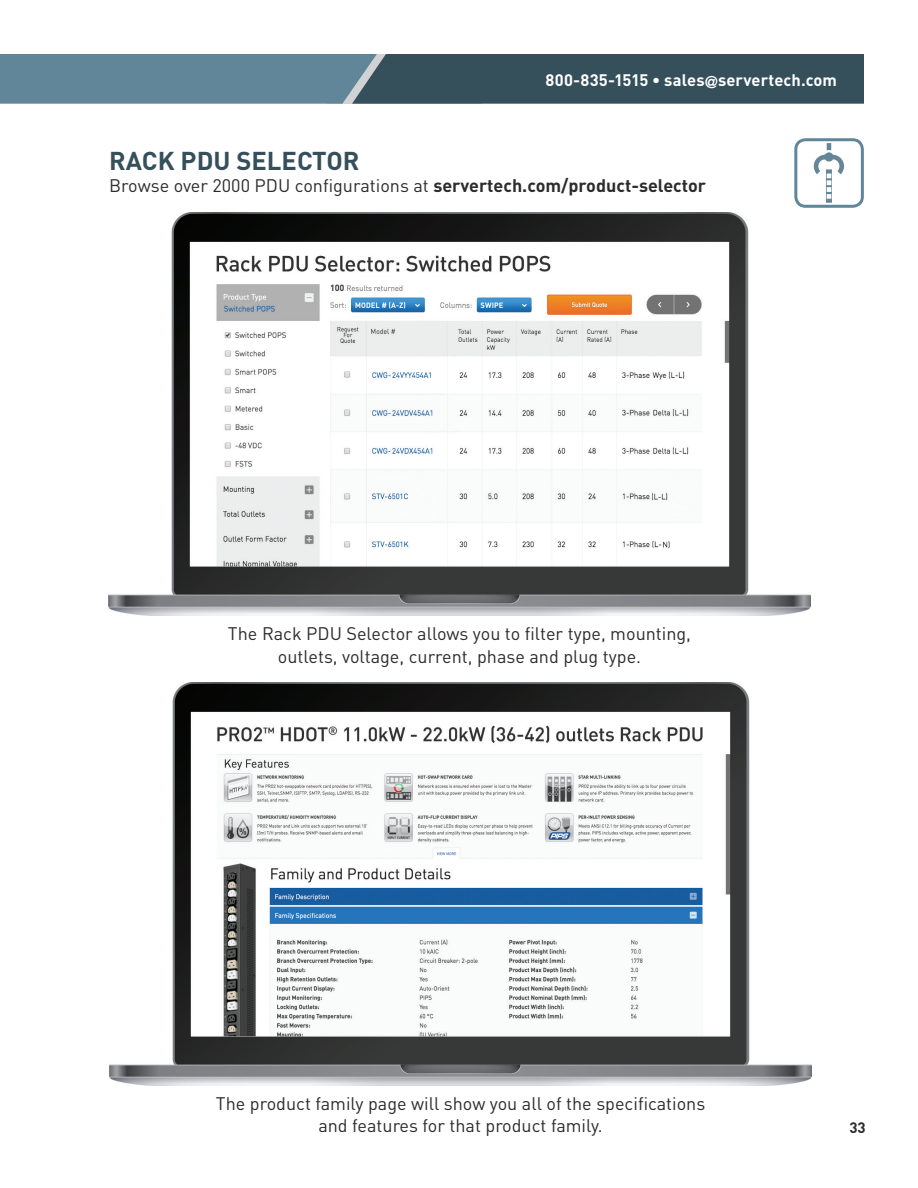
<style>
.page{position:relative;width:918px;height:1188px;background:#fff}
.page>*{position:absolute;margin:0;border:0;box-sizing:border-box;transform-origin:0 0}
.t1{font:700 25.5px "DIN Pro";color:#354f5b}
.t2{font:18px/22.5px "DIN Pro";color:#2b2c2b;text-align:center}
.t3{font:700 16.5px "DIN Pro";letter-spacing:.005em;color:#fff}
.t4{font:700 15px "DIN Pro";color:#2b2c2b}
.s1{font-family:"Helvetica Neue"}
.s2{font-weight:700}
</style>
<div class="page">
<svg style="left:0;top:54px;width:864px;height:50px;background:#4a6877"></svg>
<img style="left:109px;top:212px;width:702px;height:403px">
<img style="left:110px;top:682px;width:702px;height:403px">
<svg style="left:814px;top:143px;width:30px;height:60px"></svg>
<div style="left:794px;top:138px;width:70px;height:70px;border:3px solid #628699;border-radius:10px"></div>
<p class="t3" style="left:546px;top:69px;width:293px">800-835-1515 • sales<span class="s1">@</span>servertech.com</p>
<h1 class="t1" style="left:109px;top:143px;width:252px">RACK PDU SELECTOR</h1>
<p class="t2" style="left:109px;top:174px;width:598px">Browse over 2000 PDU configurations at <span class="s2">servertech.com/product-selector</span></p>
<p class="t2" style="left:228px;top:622px;width:465px">The Rack PDU Selector allows you to filter type, mounting, outlets, voltage, current, phase and plug type.</p>
<p class="t2" style="left:216px;top:1091px;width:491px">The product family page will show you all of the specifications and features for that product family.</p>
<p class="t4" style="left:849px;top:1117px;width:18px">33</p>
</div>
